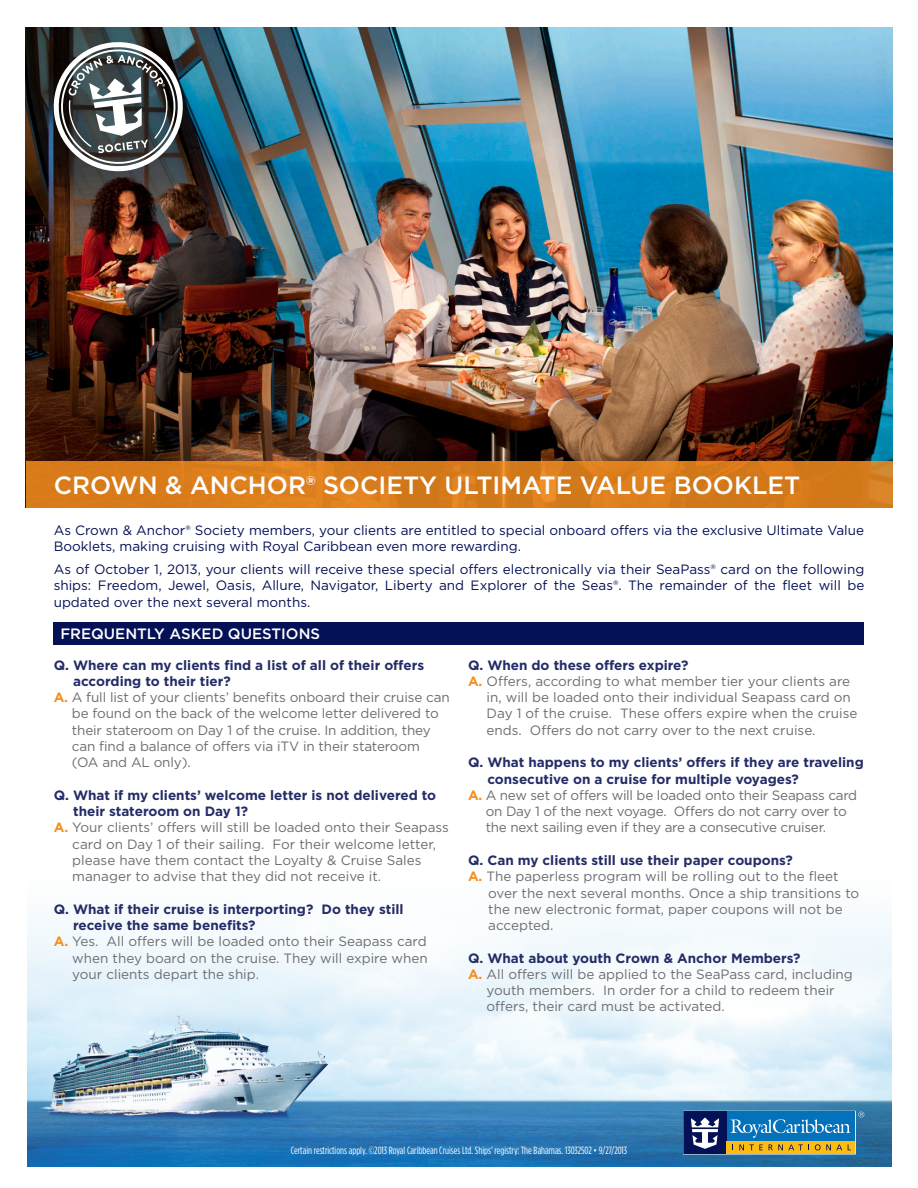
<style>
.page{position:relative;width:918px;height:1188px;background:#fff}
.page>*{position:absolute;margin:0;border:0;box-sizing:border-box;transform-origin:0 0}
.t1{font:500 24.9px "Gotham";color:#fff}
.t2{font:500 15px "Gotham";color:#fff}
.t3{font:13.5px/16.2px "Gotham";color:#6c6d70}
.t4{font:13.5px/16.2px "Gotham";color:#041156}
.t5{font:700 13.5px/16.5px "Gotham";color:#242c67}
.t6{font:13.5px/16.2px "Gotham";letter-spacing:-.02em;color:#6c6d70}
.t7{font:10.5px "Gotham Condensed";color:#fff}
.s1{font-weight:700;color:#f68e1e}
</style>
<div class="page">
<img style="left:27px;top:920px;width:864px;height:246px">
<img style="left:27px;top:1010px;width:337px;height:116px">
<img style="left:26px;top:27px;width:866px;height:434px">
<svg style="left:26px;top:461px;width:866px;height:46px;fill:#d87b1a"></svg>
<div style="left:54px;top:622px;width:810px;height:23px;background:#041156"></div>
<div style="left:684px;top:1112px;width:171px;height:42px;background:#0372bb"></div>
<div style="left:684px;top:1112px;width:42px;height:42px;background:#041156"></div>
<div style="left:726px;top:1141px;width:129px;height:13px;background:#fdbc12"></div>
<svg style="left:739px;top:1144px;width:24px;height:6px"></svg>
<svg style="left:769px;top:1144px;width:40px;height:6px"></svg>
<svg style="left:815px;top:1144px;width:27px;height:6px"></svg>
<svg style="left:691px;top:1118px;width:28px;height:31px"></svg>
<svg style="left:730px;top:1119px;width:121px;height:19px"></svg>
<svg style="left:858px;top:1112px;width:6px;height:5px"></svg>
<svg style="left:54px;top:42px;width:129px;height:129px"></svg>
<p class="t1" style="left:54px;top:469px;width:748px">CROWN &amp; ANCHOR® SOCIETY ULTIMATE VALUE BOOKLET</p>
<p class="t4" style="left:54px;top:522px;width:812px">As Crown &amp; Anchor® Society members, your clients are entitled to special onboard offers via the exclusive Ultimate Value<br>Booklets, making cruising with Royal Caribbean even more rewarding.</p>
<p class="t4" style="left:54px;top:561px;width:812px;text-align:justify">As of October 1, 2013, your clients will receive these special offers electronically via their SeaPass® card on the following ships: Freedom, Jewel, Oasis, Allure, Navigator, Liberty and Explorer of the Seas®. The remainder of the fleet will be updated over the next several months.</p>
<p class="t2" style="left:60px;top:624px;width:261px">FREQUENTLY ASKED QUESTIONS</p>
<p class="t5" style="left:73px;top:657px;width:353px;text-indent:-19px">Q. Where can my clients find a list of all of their offers according to their tier?</p>
<p class="t3" style="left:72px;top:689px;width:379px;text-indent:-18px"><span class="s1">A.</span> A full list of your clients’ benefits onboard their cruise can be found on the back of the welcome letter delivered to their stateroom on Day 1 of the cruise. In addition, they can find a balance of offers via iTV in their stateroom (OA and AL only).</p>
<p class="t5" style="left:73px;top:787px;width:365px;text-indent:-19px">Q. What if my clients’ welcome letter is not delivered to their stateroom on Day 1?</p>
<p class="t3" style="left:72px;top:819px;width:378px;text-indent:-19px"><span class="s1">A.</span> Your clients’ offers will still be loaded onto their Seapass card on Day 1 of their sailing. For their welcome letter, please have them contact the Loyalty &amp; Cruise Sales manager to advise that they did not receive it.</p>
<p class="t5" style="left:73px;top:901px;width:332px;text-indent:-19px">Q. What if their cruise is interporting? Do they still receive the same benefits?</p>
<p class="t3" style="left:72px;top:933px;width:357px;text-align:justify;text-indent:-19px"><span class="s1">A.</span> Yes. All offers will be loaded onto their Seapass card when they board on the cruise. They will expire when your clients depart the ship.</p>
<p class="t5" style="left:468px;top:657px;width:222px">Q. When do these offers expire?</p>
<p class="t3" style="left:487px;top:673px;width:372px;text-indent:-19px"><span class="s1">A.</span> Offers, according to what member tier your clients are in, will be loaded onto their individual Seapass card on Day 1 of the cruise. These offers expire when the cruise ends. Offers do not carry over to the next cruise.</p>
<p class="t5" style="left:487px;top:754px;width:378px;text-indent:-19px">Q. What happens to my clients’ offers if they are traveling consecutive on a cruise for multiple voyages?</p>
<p class="t6" style="left:486px;top:787px;width:373px;text-indent:-18px"><span class="s1">A.</span> A new set of offers will be loaded onto their Seapass card on Day 1 of the next voyage. Offers do not carry over to the next sailing even if they are a consecutive cruiser.</p>
<p class="t5" style="left:468px;top:852px;width:326px">Q. Can my clients still use their paper coupons?</p>
<p class="t3" style="left:468px;top:868px;width:372px"><span class="s1">A.</span> The paperless program will be rolling out to the fleet</p>
<p class="t3" style="left:488px;top:884px;width:373px">over the next several months. Once a ship transitions to the new electronic format, paper coupons will not be accepted.</p>
<p class="t5" style="left:468px;top:950px;width:334px">Q. What about youth Crown &amp; Anchor Members?</p>
<p class="t3" style="left:487px;top:966px;width:368px;text-indent:-19px"><span class="s1">A.</span> All offers will be applied to the SeaPass card, including youth members. In order for a child to redeem their offers, their card must be activated.</p>
<p class="t7" style="left:291px;top:1144px;width:338px">Certain restrictions apply. ©2013 Royal Caribbean Cruises Ltd. Ships’ registry: The Bahamas. 13032502 • 9/27/2013</p>
</div>
